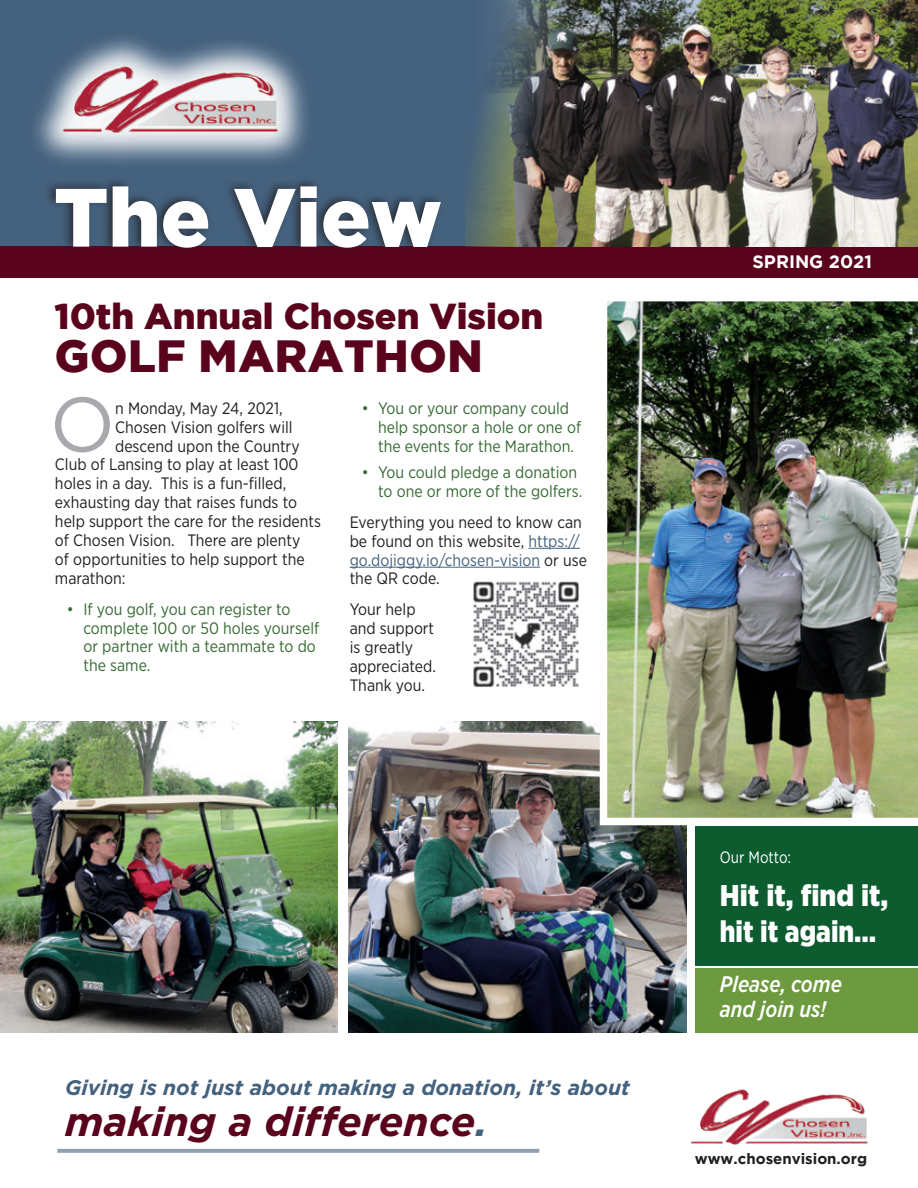
<style>
.page{position:relative;width:918px;height:1188px;background:#fff}
.page>*{position:absolute;margin:0;border:0;box-sizing:border-box;transform-origin:0 0}
.t1{font:900 82.5px "Gotham";color:#fff}
.t2{font:76.95px "Gotham";color:#a8a9ad}
.t3{font:900 45px "Gotham";letter-spacing:.015em;color:#5a031d}
.t4{font:italic 700 40.65px "Gotham";color:#5a031d}
.t5{font:900 36px "Gotham";color:#5a031d}
.t6{font:900 30px/36px "Gotham Narrow";color:#fff}
.t7{font:italic 500 22.5px/25.5px "Gotham Narrow";color:#fff;scale:.96 1}
.t8{font:italic 700 21px "Gotham";color:#44617e}
.t9{font:700 18px "Gotham";color:#fff}
.t10{font:16.5px/18.9px "Gotham Narrow";color:#231f20}
.t11{font:16.5px/18.9px "Gotham Narrow";color:#366a33}
.t12{font:16.5px "Gotham Narrow";color:#fff;scale:.93 1}
.t13{font:700 15px "Gotham";color:#231f20}
.s1{color:#44617e}
</style>
<div class="page">
<div style="left:696px;top:826px;width:222px;height:140px;background:#0c5c2f"></div>
<div style="left:696px;top:968px;width:222px;height:64px;background:#6d993f"></div>
<div style="left:0;top:0;width:588px;height:246px;background:#44617e"></div>
<div style="left:27px;top:30px;width:287px;height:139px;background:#fff;opacity:.95"></div>
<img style="left:73px;top:66px;width:61px;height:58px">
<div style="left:0;top:247px;width:918px;height:31px;background:#5a031d"></div>
<div style="left:44px;top:176px;width:401px;height:78px;background:#231f20;opacity:.75"></div>
<hr style="left:528px;top:548px;width:52px;height:1px;background:#44617e">
<hr style="left:350px;top:567px;width:190px;height:1px;background:#44617e">
<svg style="left:57px;top:1149px;width:482px;height:4px;background:#93a4b4"></svg>
<img style="left:699px;top:1089px;width:50px;height:48px">
<img style="left:465px;top:0;width:453px;height:247px">
<img style="left:348px;top:721px;width:338px;height:311px">
<img style="left:0;top:721px;width:338px;height:311px">
<img style="left:600px;top:301px;width:318px;height:524px">
<img style="left:473px;top:581px;width:106px;height:107px">
<h1 class="t1" style="left:54px;top:170px;width:389px">The View</h1>
<h3 class="t5" style="left:54px;top:295px;width:490px">10th Annual Chosen Vision</h3>
<h3 class="t3" style="left:55px;top:330px;width:429px">GOLF MARATHON</h3>
<h2 class="t2" style="left:50px;top:382px;width:67px">O</h2>
<p class="t10" style="left:115px;top:398px;width:169px">n Monday, May 24, 2021,</p>
<p class="t11" style="left:378px;top:398px;width:204px;text-indent:-16px">• You or your company could help sponsor a hole or one of the events for the Marathon.</p>
<p class="t11" style="left:378px;top:462px;width:206px;text-indent:-16px">• You could pledge a donation to one or more of the golfers.</p>
<p class="t10" style="left:350px;top:512px;width:239px">Everything you need to know can be found on this website, <span class="s1">https:// go.dojiggy.io/chosen-vision</span> or use the QR code.</p>
<p class="t10" style="left:350px;top:600px;width:88px">Your help and support is greatly appreciated.<br>Thank you.</p>
<p class="t10" style="left:115px;top:417px;width:179px">Chosen Vision golfers will</p>
<p class="t10" style="left:115px;top:436px;width:186px">descend upon the Country</p>
<p class="t10" style="left:55px;top:455px;width:245px">Club of Lansing to play at least 100</p>
<p class="t10" style="left:55px;top:474px;width:233px">holes in a day. This is a fun-filled,</p>
<p class="t10" style="left:55px;top:493px;width:244px">exhausting day that raises funds to</p>
<p class="t10" style="left:55px;top:512px;width:268px">help support the care for the residents</p>
<p class="t10" style="left:55px;top:530px;width:247px">of Chosen Vision. There are plenty</p>
<p class="t10" style="left:55px;top:549px;width:251px">of opportunities to help support the</p>
<p class="t10" style="left:55px;top:568px;width:72px">marathon:</p>
<p class="t11" style="left:83px;top:599px;width:237px;text-indent:-16px">• If you golf, you can register to complete 100 or 50 holes yourself or partner with a teammate to do the same.</p>
<p class="t8" style="left:65px;top:1074px;width:566px">Giving is not just about making a donation, it’s about</p>
<h3 class="t4" style="left:65px;top:1094px;width:425px">making a difference<span class="s1">.</span></h3>
<p class="t9" style="left:752px;top:251px;width:121px">SPRING 2021</p>
<p class="t12" style="left:720px;top:847px;width:78px">Our Motto:</p>
<h3 class="t6" style="left:720px;top:878px;width:170px">Hit it, find it, hit it again…</h3>
<h3 class="t7" style="left:720px;top:971px;width:129px">Please, come and join us!</h3>
<p class="t13" style="left:695px;top:1150px;width:174px">www.chosenvision.org</p>
</div>
